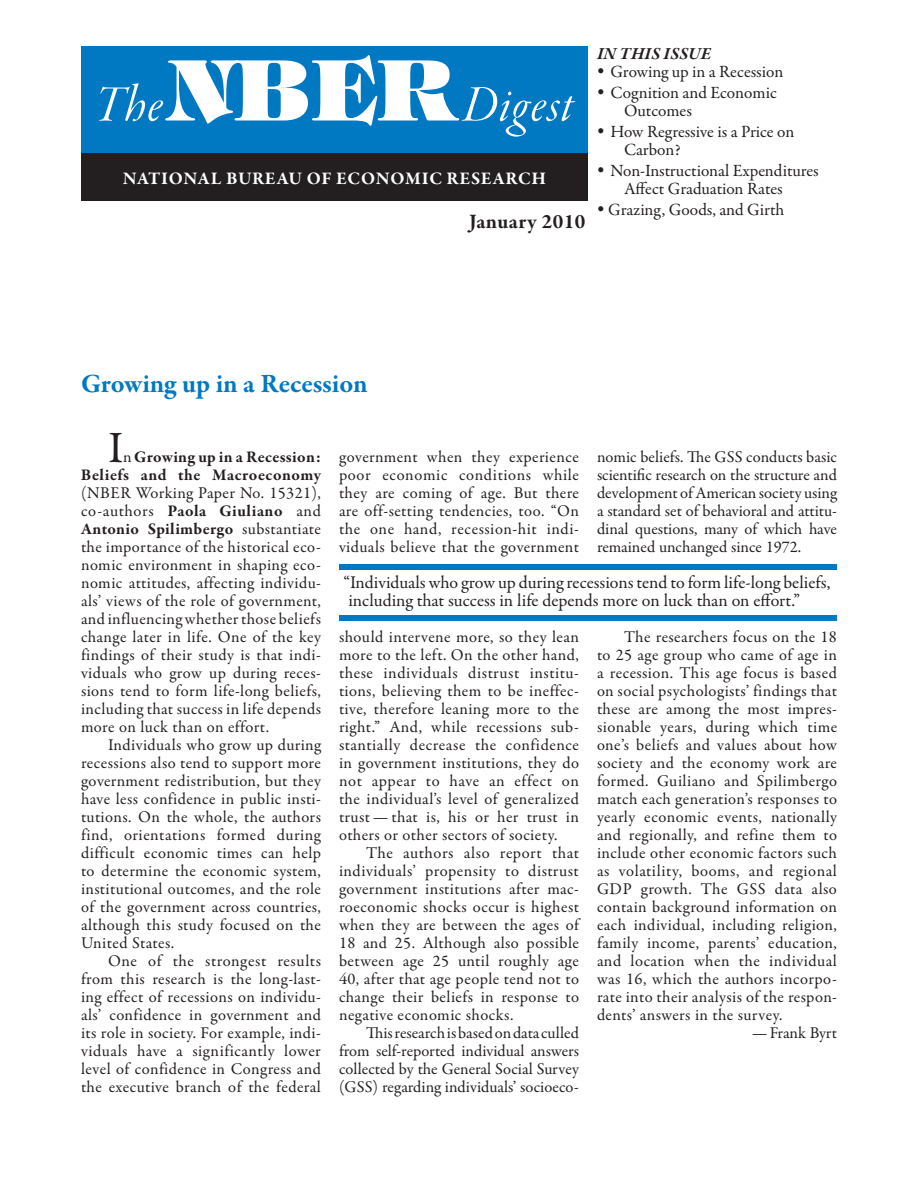
<style>
.page{position:relative;width:918px;height:1188px;background:#fff}
.page>*{position:absolute;margin:0;border:0;box-sizing:border-box;transform-origin:0 0}
.t1{font:54px "Garamond Premr Pro It Disp";letter-spacing:.02em;color:#fff}
.t2{font:45px "Garamond Premr Pro";color:#231f20}
.t3{font:700 27px "Garamond Premr Pro";letter-spacing:-.01em;color:#0079c2}
.t4{font:700 21px "Garamond Premr Pro";letter-spacing:.025em;color:#231f20}
.t5{font:18px/18px "Garamond Premr Pro";color:#231f20}
.t6{font:700 18px "Garamond Premr Pro";letter-spacing:.04em;color:#fff}
.t7{font:17.25px/18px "Garamond Premr Pro";color:#231f20}
.t8{font:italic 700 17.25px "Garamond Premr Pro";letter-spacing:.01em;color:#231f20}
.t9{font:16.5px/18px "Garamond Premr Pro";letter-spacing:.025em;color:#231f20;text-align:justify}
.t10{font:700 16.5px/18px "Garamond Premr Pro";letter-spacing:.03em;color:#231f20;text-align:right}
.t11{font:16.5px "Garamond Premr Pro";letter-spacing:-.005em;color:#231f20}
.s1{font-family:"Tiffany Std";font-weight:800;font-size:84px}
.s2{font-weight:400}
.s3{font-weight:700}
</style>
<div class="page">
<div style="left:81px;top:46px;width:507px;height:108px;background:#0079c2"></div>
<div style="left:81px;top:153px;width:507px;height:48px;background:#231f20"></div>
<div style="left:339px;top:564px;width:498px;height:6px;background:#0079c2"></div>
<div style="left:339px;top:615px;width:498px;height:6px;background:#0079c2"></div>
<h1 class="t1" style="left:95px;top:76px;width:479px">The<span class="s1">NBER</span>Digest</h1>
<p class="t6" style="left:123px;top:167px;width:425px">National Bureau of Economic Research</p>
<p class="t4" style="left:469px;top:209px;width:118px">January 2010</p>
<p class="t8" style="left:597px;top:43px;width:116px">IN THIS ISSUE</p>
<p class="t7" style="left:597px;top:63px;width:188px"><sup>•</sup> Growing up in a Recession</p>
<p class="t7" style="left:624px;top:84px;width:154px;text-indent:-27px"><sup>•</sup> Cognition and Economic<br>Outcomes</p>
<p class="t7" style="left:624px;top:123px;width:172px;text-indent:-27px"><sup>•</sup> How Regressive is a Price on<br>Carbon?</p>
<p class="t7" style="left:597px;top:162px;width:223px;text-align:center"><sup>•</sup> Non-Instructional Expenditures<br>Affect Graduation Rates</p>
<p class="t7" style="left:597px;top:201px;width:189px"><sup>•</sup> Grazing, Goods, and Girth</p>
<h3 class="t3" style="left:81px;top:367px;width:288px">Growing up in a Recession</h3>
<h2 class="t2" style="left:108px;top:421px;width:17px">I</h2>
<p class="t9" style="left:597px;top:448px;width:242px">nomic beliefs. The GSS conducts basic scientific research on the structure and development of American society using a standard set of behavioral and attitu&shy;dinal questions, many of which have remained unchanged since 1972.</p>
<p class="t9" style="left:339px;top:448px;width:242px">government when they experience poor economic conditions while they are coming of age. But there are off-setting tendencies, too. “On the one hand, recession-hit indi&shy;viduals believe that the government</p>
<p class="t10" style="left:81px;top:448px;width:242px"><span class="s2">n</span> Growing up in a Recession:<br>Beliefs and the Macroeconomy</p>
<p class="t9" style="left:81px;top:484px;width:242px">(NBER Working Paper No. 15321), co-authors <span class="s3">Paola Giuliano</span> and <span class="s3">Antonio Spilimbergo</span> substantiate the importance of the historical eco&shy;nomic environment in shaping eco&shy;nomic attitudes, affecting individu&shy;als’ views of the role of government, and influencing whether those beliefs change later in life. One of the key findings of their study is that indi&shy;viduals who grow up during reces&shy;sions tend to form life-long beliefs, including that success in life depends more on luck than on effort.</p>
<p class="t9" style="left:81px;top:736px;width:242px;text-indent:27px">Individuals who grow up during recessions also tend to support more government redistribution, but they have less confidence in public insti&shy;tutions. On the whole, the authors find, orientations formed during difficult economic times can help to determine the economic system, institutional outcomes, and the role of the government across countries, although this study focused on the United States.</p>
<p class="t9" style="left:81px;top:952px;width:242px;text-indent:27px">One of the strongest results from this research is the long-last&shy;ing effect of recessions on individu&shy;als’ confidence in government and its role in society. For example, indi&shy;viduals have a significantly lower level of confidence in Congress and the executive branch of the federal</p>
<p class="t5" style="left:343px;top:574px;width:489px">“Individuals who grow up during recessions tend to form life-long beliefs, including that success in life depends more on luck than on effort.”</p>
<p class="t9" style="left:339px;top:628px;width:242px">should intervene more, so they lean more to the left. On the other hand, these individuals distrust institu&shy;tions, believing them to be ineffec&shy;tive, therefore leaning more to the right.” And, while recessions sub&shy;stantially decrease the confidence in government institutions, they do not appear to have an effect on the individual’s level of generalized trust — that is, his or her trust in others or other sectors of society.</p>
<p class="t9" style="left:339px;top:844px;width:242px;text-indent:27px">The authors also report that individuals’ propensity to distrust government institutions after mac&shy;roeconomic shocks occur is highest when they are between the ages of 18 and 25. Although also possible between age 25 until roughly age 40, after that age people tend not to change their beliefs in response to negative economic shocks.</p>
<p class="t9" style="left:339px;top:1024px;width:242px;text-indent:27px">This research is based on data culled from self-reported individual answers collected by the General Social Survey (GSS) regarding individuals’ socioeco-</p>
<p class="t9" style="left:624px;top:628px;width:214px">The researchers focus on the 18</p>
<p class="t9" style="left:597px;top:646px;width:242px">to 25 age group who came of age in</p>
<p class="t9" style="left:597px;top:664px;width:242px">a recession. This age focus is based</p>
<p class="t9" style="left:597px;top:682px;width:242px">on social psychologists’ findings that</p>
<p class="t9" style="left:597px;top:700px;width:242px">these are among the most impres-</p>
<p class="t9" style="left:597px;top:718px;width:242px">sionable years, during which time</p>
<p class="t9" style="left:597px;top:736px;width:242px">one’s beliefs and values about how</p>
<p class="t9" style="left:597px;top:754px;width:242px">society and the economy work are</p>
<p class="t9" style="left:597px;top:772px;width:242px">formed. Guiliano and Spilimbergo</p>
<p class="t9" style="left:597px;top:790px;width:242px">match each generation’s responses to</p>
<p class="t9" style="left:597px;top:808px;width:241px">yearly economic events, nationally</p>
<p class="t9" style="left:597px;top:826px;width:241px">and regionally, and refine them to</p>
<p class="t9" style="left:597px;top:844px;width:241px">include other economic factors such</p>
<p class="t9" style="left:597px;top:862px;width:241px">as volatility, booms, and regional</p>
<p class="t9" style="left:597px;top:880px;width:241px">GDP growth. The GSS data also</p>
<p class="t9" style="left:597px;top:898px;width:241px">contain background information on</p>
<p class="t9" style="left:597px;top:916px;width:242px">each individual, including religion,</p>
<p class="t9" style="left:597px;top:934px;width:242px">family income, parents’ education,</p>
<p class="t9" style="left:597px;top:952px;width:241px">and location when the individual</p>
<p class="t9" style="left:597px;top:970px;width:242px">was 16, which the authors incorpo-</p>
<p class="t9" style="left:597px;top:988px;width:242px">rate into their analysis of the respon-</p>
<p class="t9" style="left:597px;top:1006px;width:187px">dents’ answers in the survey.</p>
<p class="t11" style="left:752px;top:1023px;width:87px">—Frank Byrt</p>
</div>
